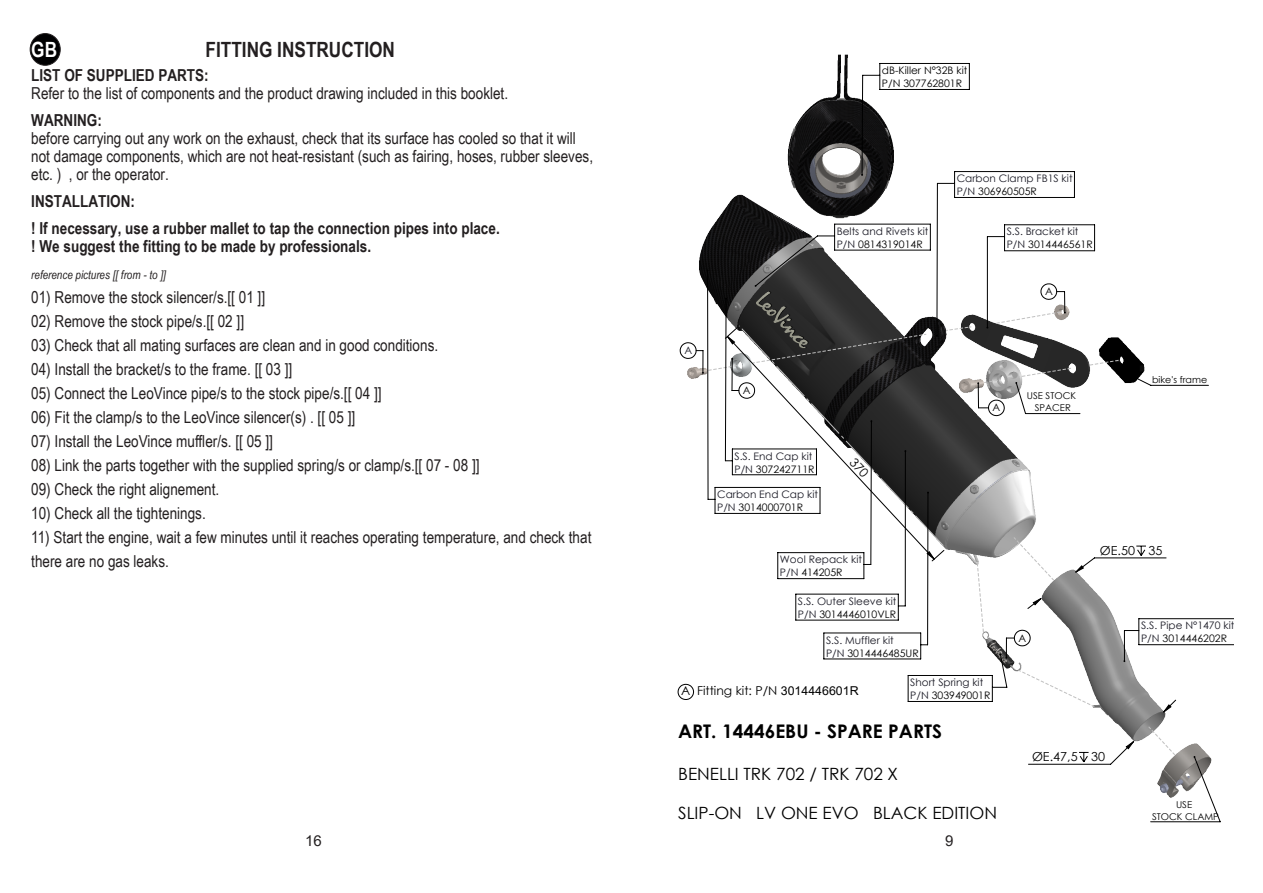
<style>
.page{position:relative;width:1263px;height:893px;background:#fff}
.page>*{position:absolute;margin:0;border:0;box-sizing:border-box;transform-origin:0 0}
.t1{font:700 21px "Arial Narrow";color:#231f20}
.t2{font:700 21px "Arial Narrow";color:#fff}
.t3{font:700 18.75px "Century Gothic";color:#000}
.t4{font:16.95px "Century Gothic";color:#000}
.t5{font:16.5px/18px "Arial Narrow";color:#231f20}
.t6{font:700 16.5px "Arial Narrow";color:#231f20}
.t7{font:15px "Arial";color:#231f20}
.t8{font:12.45px "Century Gothic";color:#000}
.t9{font:12.15px "Century Gothic";color:#000}
.t10{font:italic 12px "Arial Narrow";color:#231f20}
.t11{font:10.35px/13px "Century Gothic";color:#191924}
.t12{font:10.35px/13px "Century Gothic";color:#000}
.t13{font:9.45px/12px "Century Gothic";color:#000;text-align:center}
.s1{color:#000}
.s2{font-family:"Arial"}
</style>
<div class="page">
<div style="left:30px;top:34px;width:30px;height:31px;background:#000001;border-radius:50%"></div>
<div style="left:30px;top:33px;width:31px;height:33px;border:1px solid #231f20;border-radius:50%"></div>
<img style="left:787px;top:54px;width:74px;height:117px">
<svg style="left:678px;top:684px;width:16px;height:16px"></svg>
<svg style="left:696px;top:171px;width:537px;height:531px"></svg>
<svg style="left:1150px;top:382px;width:71px;height:440px"></svg>
<svg style="left:1126px;top:372px;width:83px;height:14px"></svg>
<svg style="left:702px;top:270px;width:423px;height:392px"></svg>
<svg style="left:1015px;top:382px;width:180px;height:376px"></svg>
<svg style="left:861px;top:63px;width:109px;height:113px"></svg>
<svg style="left:727px;top:336px;width:207px;height:223px"></svg>
<svg style="left:1013px;top:537px;width:163px;height:228px"></svg>
<svg style="left:849px;top:457px;width:20px;height:21px"></svg>
<p class="t2" style="left:31px;top:34px;width:27px">GB</p>
<p class="t1" style="left:206px;top:34px;width:191px">FITTING INSTRUCTION</p>
<p class="t6" style="left:31px;top:63px;width:179px">LIST OF SUPPLIED PARTS:</p>
<p class="t5" style="left:31px;top:84px;width:478px">Refer to the list of components and the product drawing included in this booklet.</p>
<p class="t6" style="left:31px;top:108px;width:72px">WARNING:</p>
<p class="t5" style="left:31px;top:129px;width:563px">before carrying out any work on the exhaust, check that its surface has cooled so that it will not damage components, which are not heat-resistant (such as fairing, hoses, rubber sleeves, etc. ) , or the operator.</p>
<p class="t6" style="left:31px;top:189px;width:105px">INSTALLATION:</p>
<p class="t6" style="left:31px;top:216px;width:470px">! If necessary, use a rubber mallet to tap the connection pipes into place.</p>
<p class="t6" style="left:31px;top:234px;width:341px">! We suggest the fitting to be made by professionals.</p>
<p class="t10" style="left:31px;top:266px;width:136px">reference pictures [[ from - to ]]</p>
<p class="t5" style="left:31px;top:288px;width:235px">01) Remove the stock silencer/s.[[ 01 ]]</p>
<p class="t5" style="left:31px;top:312px;width:214px">02) Remove the stock pipe/s.[[ 02 ]]</p>
<p class="t5" style="left:31px;top:336px;width:408px">03) Check that all mating surfaces are clean and in good conditions.</p>
<p class="t5" style="left:31px;top:360px;width:262px">04) Install the bracket/s to the frame. [[ 03 ]]</p>
<p class="t5" style="left:31px;top:384px;width:352px">05) Connect the LeoVince pipe/s to the stock pipe/s.[[ 04 ]]</p>
<p class="t5" style="left:31px;top:408px;width:325px">06) Fit the clamp/s to the LeoVince silencer(s) . [[ 05 ]]</p>
<p class="t5" style="left:31px;top:432px;width:243px">07) Install the LeoVince muffler/s. [[ 05 ]]</p>
<p class="t5" style="left:31px;top:456px;width:450px">08) Link the parts together with the supplied spring/s or clamp/s.[[ 07 - 08 ]]</p>
<p class="t5" style="left:31px;top:480px;width:190px">09) Check the right alignement.</p>
<p class="t5" style="left:31px;top:504px;width:176px">10) Check all the tightenings.</p>
<p class="t5" style="left:31px;top:525px;width:562px;line-height:24px">11) Start the engine, wait a few minutes until it reaches operating temperature, and check that there are no gas leaks.</p>
<p class="t12" style="left:882px;top:64px;width:87px">dB-Killer N°32B kit<br>P/N 307762801R</p>
<p class="t11" style="left:837px;top:224px;width:93px">Belts and Rivets kit<br>P/N <span class="s1">0814319014R</span></p>
<p class="t11" style="left:684px;top:344px;width:9px">A</p>
<p class="t12" style="left:743px;top:384px;width:9px">A</p>
<p class="t11" style="left:734px;top:449px;width:82px">S.S. End Cap kit<br>P/N <span class="s1">307242711R</span></p>
<p class="t11" style="left:717px;top:488px;width:102px">Carbon End Cap kit<br>P/N <span class="s1">3014000701R</span></p>
<p class="t11" style="left:780px;top:553px;width:84px">Wool Repack kit<br>P/N <span class="s1">414205R</span></p>
<p class="t11" style="left:798px;top:594px;width:100px">S.S. Outer Sleeve kit<br>P/N <span class="s1">3014446010VLR</span></p>
<p class="t11" style="left:826px;top:633px;width:94px">S.S. Muffler kit<br>P/N <span class="s1">3014446485UR</span></p>
<p class="t11" style="left:957px;top:172px;width:117px">Carbon Clamp FB1S kit<br>P/N <span class="s1">306960505R</span></p>
<p class="t11" style="left:1007px;top:225px;width:87px">S.S. Bracket kit<br>P/N <span class="s1">3014446561R</span></p>
<p class="t12" style="left:1045px;top:285px;width:9px">A</p>
<p class="t12" style="left:992px;top:401px;width:9px">A</p>
<p class="t13" style="left:1027px;top:390px;width:51px">USE STOCK<br>SPACER</p>
<p class="t13" style="left:1152px;top:374px;width:57px">bike's frame</p>
<p class="t12" style="left:1018px;top:631px;width:9px">A</p>
<p class="t8" style="left:1100px;top:542px;width:64px">ØE.50 35</p>
<p class="t11" style="left:1141px;top:619px;width:95px">S.S. Pipe N°1470 kit<br>P/N <span class="s1">3014446202R</span></p>
<p class="t11" style="left:910px;top:676px;width:82px">Short Spring kit<br>P/N <span class="s1">303949001R</span></p>
<p class="t9" style="left:681px;top:682px;width:179px">A Fitting kit: P/N <span class="s2">3014446601R</span></p>
<p class="t3" style="left:678px;top:717px;width:265px">ART. 14446EBU - SPARE PARTS</p>
<p class="t4" style="left:678px;top:762px;width:221px">BENELLI TRK 702 / TRK 702 X</p>
<p class="t4" style="left:678px;top:801px;width:320px">SLIP-ON LV ONE EVO BLACK EDITION</p>
<p class="t8" style="left:1032px;top:748px;width:75px">ØE.47,5 30</p>
<p class="t13" style="left:1152px;top:798px;width:68px">USE<br>STOCK CLAMP</p>
<p class="t7" style="left:305px;top:830px;width:18px">16</p>
<p class="t7" style="left:945px;top:830px;width:10px">9</p>
</div>
